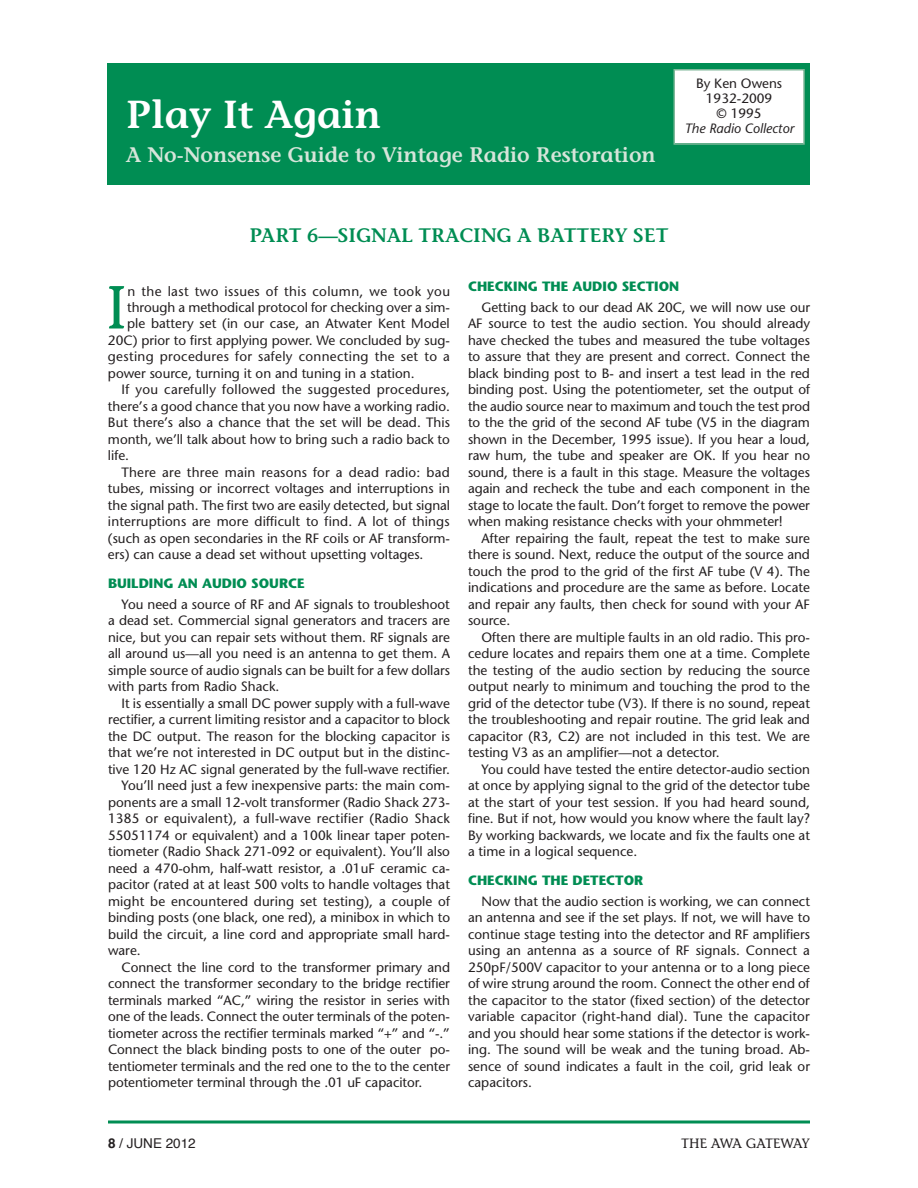
<style>
.page{position:relative;width:918px;height:1188px;background:#fff}
.page>*{position:absolute;margin:0;border:0;box-sizing:border-box;transform-origin:0 0}
.t1{font:60.6px "Stone Informal";color:#008d53}
.t2{font:600 39px "Stone Informal";color:#fff}
.t3{font:600 21px "Stone Informal";color:#d6e5da}
.t4{font:600 19.5px "Stone Informal";color:#008d53}
.t5{font:13.5px/16.5px "Stone Sans";color:#231f20;text-align:justify}
.t6{font:13.5px "Stone Sans";letter-spacing:.025em;color:#231f20}
.t7{font:700 13.5px "Stone Sans";color:#008d53}
.t8{font:13.5px "Stone Sans";letter-spacing:.02em;color:#231f20}
.t9{font:italic 13.5px "Stone Sans";color:#231f20}
.t10{font:13.5px "Stone Informal";letter-spacing:-.035em;color:#231f20}
.t11{font:13.5px "Helvetica";color:#231f20}
.s1{font-weight:700}
</style>
<div class="page">
<svg style="left:108px;top:1120px;width:702px;height:4px;background:#3fa97d"></svg>
<div style="left:108px;top:64px;width:702px;height:121px;background:#008d53"></div>
<div style="left:675px;top:70px;width:128px;height:73px;background:#fff"></div>
<div style="left:674px;top:69px;width:131px;height:76px;border:2px solid #81b99b"></div>
<h2 class="t2" style="left:126px;top:100px;width:257px">Play It Again</h2>
<h3 class="t3" style="left:126px;top:146px;width:531px">A No-Nonsense Guide to Vintage Radio Restoration</h3>
<p class="t5" style="left:696px;top:77px;width:88px;line-height:15px;text-align:center">By Ken Owens<br>1932-2009<br>© 1995</p>
<p class="t9" style="left:684px;top:123px;width:111px">The Radio Collector</p>
<h3 class="t4" style="left:249px;top:228px;width:421px">PART 6—SIGNAL TRACING A BATTERY SET</h3>
<h1 class="t1" style="left:106px;top:272px;width:23px">I</h1>
<p class="t6" style="left:127px;top:286px;width:324px">n the last two issues of this column, we took you</p>
<p class="t5" style="left:127px;top:300px;width:324px">through a methodical protocol for checking over a sim-</p>
<p class="t5" style="left:127px;top:317px;width:324px">ple battery set (in our case, an Atwater Kent Model</p>
<p class="t5" style="left:108px;top:333px;width:344px">20C) prior to first applying power. We concluded by sug-</p>
<p class="t6" style="left:108px;top:352px;width:343px">gesting procedures for safely connecting the set to a</p>
<p class="t5" style="left:108px;top:366px;width:308px">power source, turning it on and tuning in a station.</p>
<p class="t8" style="left:121px;top:385px;width:330px">If you carefully followed the suggested procedures,</p>
<p class="t5" style="left:108px;top:399px;width:344px">there’s a good chance that you now have a working radio.</p>
<p class="t5" style="left:108px;top:416px;width:343px">But there’s also a chance that the set will be dead. This</p>
<p class="t5" style="left:108px;top:432px;width:344px">month, we’ll talk about how to bring such a radio back to</p>
<p class="t5" style="left:108px;top:449px;width:23px">life.</p>
<p class="t5" style="left:121px;top:465px;width:330px">There are three main reasons for a dead radio: bad</p>
<p class="t5" style="left:108px;top:482px;width:343px">tubes, missing or incorrect voltages and interruptions in</p>
<p class="t5" style="left:108px;top:498px;width:344px">the signal path. The first two are easily detected, but signal</p>
<p class="t5" style="left:108px;top:515px;width:343px">interruptions are more difficult to find. A lot of things</p>
<p class="t5" style="left:108px;top:531px;width:343px">(such as open secondaries in the RF coils or AF transform-</p>
<p class="t5" style="left:108px;top:548px;width:317px">ers) can cause a dead set without upsetting voltages.</p>
<p class="t7" style="left:108px;top:578px;width:198px">BUILDING AN AUDIO SOURCE</p>
<p class="t5" style="left:108px;top:597px;width:344px;text-indent:14px">You need a source of RF and AF signals to troubleshoot a dead set. Commercial signal generators and tracers are nice, but you can repair sets without them. RF signals are all around us—all you need is an antenna to get them. A simple source of audio signals can be built for a few dollars with parts from Radio Shack.</p>
<p class="t5" style="left:122px;top:696px;width:330px">It is essentially a small DC power supply with a full-wave</p>
<p class="t5" style="left:108px;top:713px;width:344px">rectifier, a current limiting resistor and a capacitor to block</p>
<p class="t5" style="left:108px;top:729px;width:343px">the DC output. The reason for the blocking capacitor is</p>
<p class="t5" style="left:108px;top:746px;width:344px">that we’re not interested in DC output but in the distinc-</p>
<p class="t5" style="left:108px;top:762px;width:344px">tive 120 Hz AC signal generated by the full-wave rectifier.</p>
<p class="t5" style="left:122px;top:779px;width:330px">You’ll need just a few inexpensive parts: the main com-</p>
<p class="t5" style="left:108px;top:795px;width:343px">ponents are a small 12-volt transformer (Radio Shack 273-</p>
<p class="t5" style="left:108px;top:812px;width:343px">1385 or equivalent), a full-wave rectifier (Radio Shack</p>
<p class="t5" style="left:108px;top:828px;width:344px">55051174 or equivalent) and a 100k linear taper poten-</p>
<p class="t5" style="left:108px;top:845px;width:343px">tiometer (Radio Shack 271-092 or equivalent). You’ll also</p>
<p class="t5" style="left:108px;top:861px;width:344px">need a 470-ohm, half-watt resistor, a .01uF ceramic ca-</p>
<p class="t5" style="left:108px;top:878px;width:343px">pacitor (rated at at least 500 volts to handle voltages that</p>
<p class="t5" style="left:108px;top:894px;width:344px">might be encountered during set testing), a couple of</p>
<p class="t5" style="left:108px;top:911px;width:344px">binding posts (one black, one red), a minibox in which to</p>
<p class="t5" style="left:108px;top:927px;width:343px">build the circuit, a line cord and appropriate small hard-</p>
<p class="t5" style="left:108px;top:944px;width:34px">ware.</p>
<p class="t5" style="left:122px;top:960px;width:330px">Connect the line cord to the transformer primary and</p>
<p class="t5" style="left:108px;top:977px;width:343px">connect the transformer secondary to the bridge rectifier</p>
<p class="t5" style="left:108px;top:993px;width:343px">terminals marked “AC,” wiring the resistor in series with</p>
<p class="t5" style="left:108px;top:1010px;width:343px">one of the leads. Connect the outer terminals of the poten-</p>
<p class="t5" style="left:108px;top:1026px;width:343px">tiometer across the rectifier terminals marked “+” and “-.”</p>
<p class="t5" style="left:108px;top:1043px;width:343px">Connect the black binding posts to one of the outer po-</p>
<p class="t5" style="left:108px;top:1059px;width:343px">tentiometer terminals and the red one to the to the center</p>
<p class="t5" style="left:108px;top:1076px;width:316px">potentiometer terminal through the .01 uF capacitor.</p>
<p class="t7" style="left:468px;top:281px;width:213px">CHECKING THE AUDIO SECTION</p>
<p class="t5" style="left:468px;top:300px;width:344px;text-indent:14px">Getting back to our dead AK 20C, we will now use our AF source to test the audio section. You should already have checked the tubes and measured the tube voltages to assure that they are present and correct. Connect the black binding post to B- and insert a test lead in the red binding post. Using the potentiometer, set the output of the audio source near to maximum and touch the test prod to the the grid of the second AF tube (V5 in the diagram shown in the December, 1995 issue). If you hear a loud, raw hum, the tube and speaker are OK. If you hear no sound, there is a fault in this stage. Measure the voltages again and recheck the tube and each component in the stage to locate the fault. Don’t forget to remove the power when making resistance checks with your ohmmeter!</p>
<p class="t5" style="left:468px;top:531px;width:344px;text-indent:14px">After repairing the fault, repeat the test to make sure there is sound. Next, reduce the output of the source and touch the prod to the grid of the first AF tube (V 4). The indications and procedure are the same as before. Locate and repair any faults, then check for sound with your AF source.</p>
<p class="t5" style="left:468px;top:630px;width:344px;text-indent:14px">Often there are multiple faults in an old radio. This pro&shy;cedure locates and repairs them one at a time. Complete the testing of the audio section by reducing the source output nearly to minimum and touching the prod to the grid of the detector tube (V3). If there is no sound, repeat the troubleshooting and repair routine. The grid leak and capacitor (R3, C2) are not included in this test. We are testing V3 as an amplifier—not a detector.</p>
<p class="t5" style="left:468px;top:762px;width:344px;text-indent:14px">You could have tested the entire detector-audio section at once by applying signal to the grid of the detector tube at the start of your test session. If you had heard sound, fine. But if not, how would you know where the fault lay?<br>By working backwards, we locate and fix the faults one at a time in a logical sequence.</p>
<p class="t7" style="left:468px;top:875px;width:177px">CHECKING THE DETECTOR</p>
<p class="t5" style="left:468px;top:894px;width:344px;text-indent:14px">Now that the audio section is working, we can connect an antenna and see if the set plays. If not, we will have to continue stage testing into the detector and RF amplifiers using an antenna as a source of RF signals. Connect a 250pF/500V capacitor to your antenna or to a long piece of wire strung around the room. Connect the other end of the capacitor to the stator (fixed section) of the detector variable capacitor (right-hand dial). Tune the capacitor and you should hear some stations if the detector is work&shy;ing. The sound will be weak and the tuning broad. Ab&shy;sence of sound indicates a fault in the coil, grid leak or capacitors.</p>
<p class="t11" style="left:108px;top:1138px;width:89px"><span class="s1">8</span> / JUNE 2012</p>
<p class="t10" style="left:681px;top:1136px;width:130px">THE AWA GATEWAY</p>
</div>
